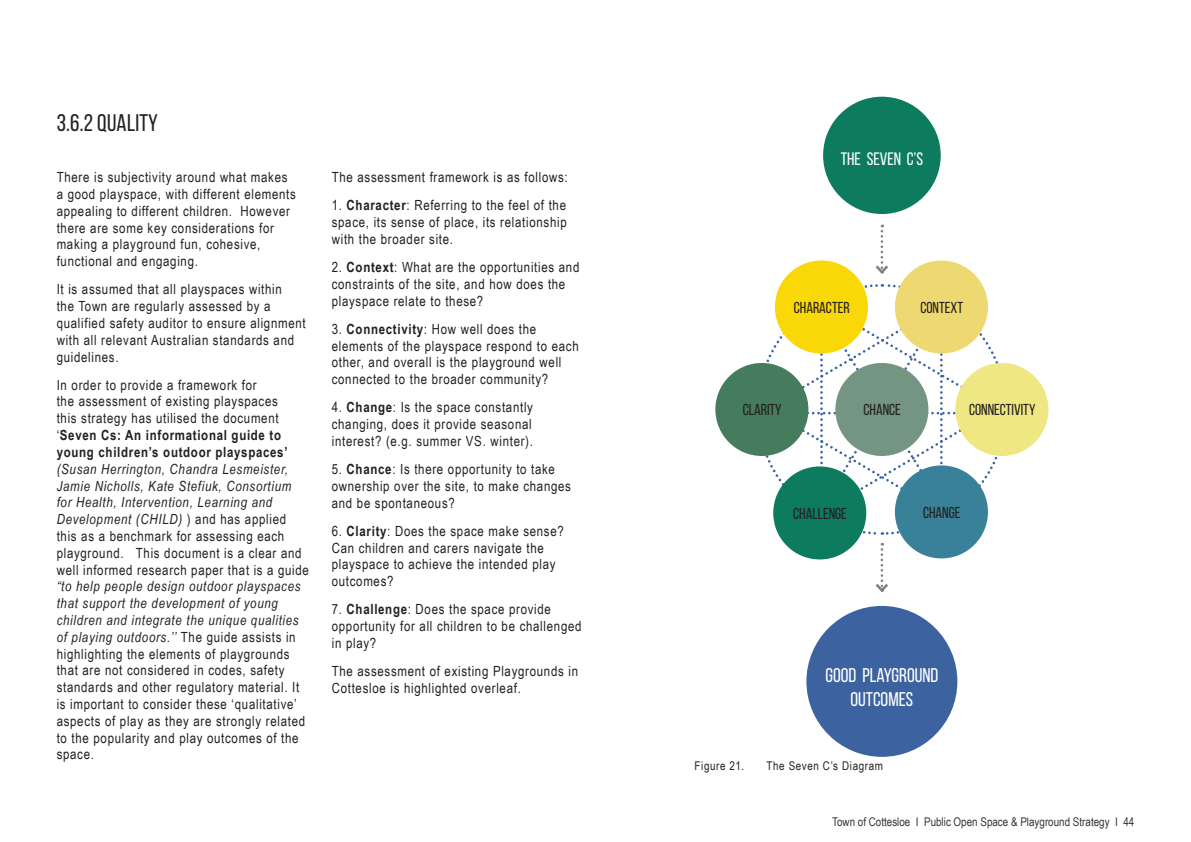
<style>
.page{position:relative;width:1191px;height:842px;background:#fff}
.page>*{position:absolute;margin:0;border:0;box-sizing:border-box;transform-origin:0 0}
.UDLA_1_1_1{font:24px "Bebas Neue";letter-spacing:.01em;color:#231f20}
.t1{font:19.8px/23.8px "Bebas Neue";color:#fff;text-align:center}
.t2{font:18px "Bebas Neue";color:#fff}
.t3{font:15.8px "Bebas Neue";color:#231f20}
.UDLA_Body{font:14px/16.8px "Arial Narrow";letter-spacing:.05em;color:#231f20}
.t4{font:12px "Arial Narrow";color:#000}
.t5{font:12px "Arial Narrow";letter-spacing:.05em;color:#231f20}
.s1{font-weight:700}
.s2{font-style:italic}
</style>
<div class="page">
<svg style="left:765px;top:284px;width:233px;height:252px"></svg>
<div style="left:823px;top:97px;width:117px;height:117px;background:#0c7b5e;border-radius:50%"></div>
<div style="left:806px;top:606px;width:151px;height:151px;background:#3c629f;border-radius:50%"></div>
<div style="left:715px;top:363px;width:93px;height:93px;background:#457c5e;border-radius:50%"></div>
<div style="left:835px;top:363px;width:93px;height:93px;background:#749582;border-radius:50%"></div>
<div style="left:775px;top:260px;width:93px;height:93px;background:#fad706;border-radius:50%"></div>
<div style="left:955px;top:363px;width:93px;height:93px;background:#efe781;border-radius:50%"></div>
<div style="left:895px;top:260px;width:93px;height:93px;background:#edd872;border-radius:50%"></div>
<div style="left:773px;top:466px;width:93px;height:93px;background:#0c7b5e;border-radius:50%"></div>
<div style="left:895px;top:465px;width:93px;height:93px;background:#388198;border-radius:50%"></div>
<svg style="left:875px;top:225px;width:13px;height:49px"></svg>
<svg style="left:875px;top:543px;width:13px;height:49px"></svg>
<p class="UDLA_1_1_1" style="left:57px;top:110px;width:103px">3.6.2 QUALITY</p>
<p class="UDLA_Body" style="left:57px;top:168px;width:241px">There is subjectivity around what makes a good playspace, with different elements appealing to different children. However there are some key considerations for making a playground fun, cohesive, functional and engaging.</p>
<p class="UDLA_Body" style="left:57px;top:280px;width:250px">It is assumed that all playspaces within<br>the Town are regularly assessed by a qualified safety auditor to ensure alignment with all relevant Australian standards and guidelines.</p>
<p class="UDLA_Body" style="left:57px;top:376px;width:254px">In order to provide a framework for<br>the assessment of existing playspaces<br>this strategy has utilised the document ‘<span class="s1">Seven Cs: An informational guide to young children’s outdoor playspaces’ </span><span class="s2">(Susan Herrington, Chandra Lesmeister, Jamie Nicholls, Kate Stefiuk, Consortium for Health, Intervention, Learning and Development (CHILD)</span> ) and has applied this as a benchmark for assessing each playground. This document is a clear and well informed research paper that is a guide <span class="s2">“to help people design outdoor playspaces that support the development of young children and integrate the unique qualities of playing outdoors.’’</span> The guide assists in highlighting the elements of playgrounds that are not considered in codes, safety standards and other regulatory material. It is important to consider these ‘qualitative’ aspects of play as they are strongly related to the popularity and play outcomes of the space.</p>
<p class="UDLA_Body" style="left:332px;top:168px;width:237px">The assessment framework is as follows:</p>
<p class="UDLA_Body" style="left:332px;top:196px;width:236px;text-align:justify">1. <span class="s1">Character</span>: Referring to the feel of the space, its sense of place, its relationship with the broader site.</p>
<p class="UDLA_Body" style="left:332px;top:258px;width:249px">2. <span class="s1">Context</span>: What are the opportunities and constraints of the site, and how does the playspace relate to these?</p>
<p class="UDLA_Body" style="left:332px;top:320px;width:248px">3. <span class="s1">Connectivity</span>: How well does the elements of the playspace respond to each other, and overall is the playground well connected to the broader community?</p>
<p class="UDLA_Body" style="left:332px;top:398px;width:203px;text-align:justify">4. <span class="s1">Change</span>: Is the space constantly changing, does it provide seasonal interest? (e.g. summer VS. winter).</p>
<p class="UDLA_Body" style="left:332px;top:460px;width:241px">5. <span class="s1">Chance</span>: Is there opportunity to take ownership over the site, to make changes and be spontaneous?</p>
<p class="UDLA_Body" style="left:332px;top:522px;width:234px">6. <span class="s1">Clarity</span>: Does the space make sense?<br>Can children and carers navigate the playspace to achieve the intended play outcomes?</p>
<p class="UDLA_Body" style="left:332px;top:600px;width:251px">7. <span class="s1">Challenge</span>: Does the space provide opportunity for all children to be challenged in play?</p>
<p class="UDLA_Body" style="left:332px;top:662px;width:248px">The assessment of existing Playgrounds in<br>Cottesloe is highlighted overleaf.</p>
<p class="t2" style="left:840px;top:149px;width:84px">THE SEVEN C’S</p>
<p class="t3" style="left:794px;top:299px;width:57px">CHARACTER</p>
<p class="t3" style="left:920px;top:299px;width:44px">CONTEXT</p>
<p class="t3" style="left:742px;top:401px;width:40px">CLARITY</p>
<p class="t3" style="left:863px;top:401px;width:39px">CHANCE</p>
<p class="t3" style="left:969px;top:401px;width:68px">CONNECTIVITY</p>
<p class="t3" style="left:793px;top:505px;width:55px">CHALLENGE</p>
<p class="t3" style="left:923px;top:503px;width:39px">CHANGE</p>
<p class="t1" style="left:825px;top:663px;width:114px">GOOD PLAYGROUND<br>OUTCOMES</p>
<p class="t5" style="left:694px;top:757px;width:51px">Figure 21.</p>
<p class="t5" style="left:766px;top:757px;width:118px">The Seven C’s Diagram</p>
<p class="t4" style="left:832px;top:813px;width:303px">Town of Cottesloe I Public Open Space &amp; Playground Strategy I 44</p>
</div>
